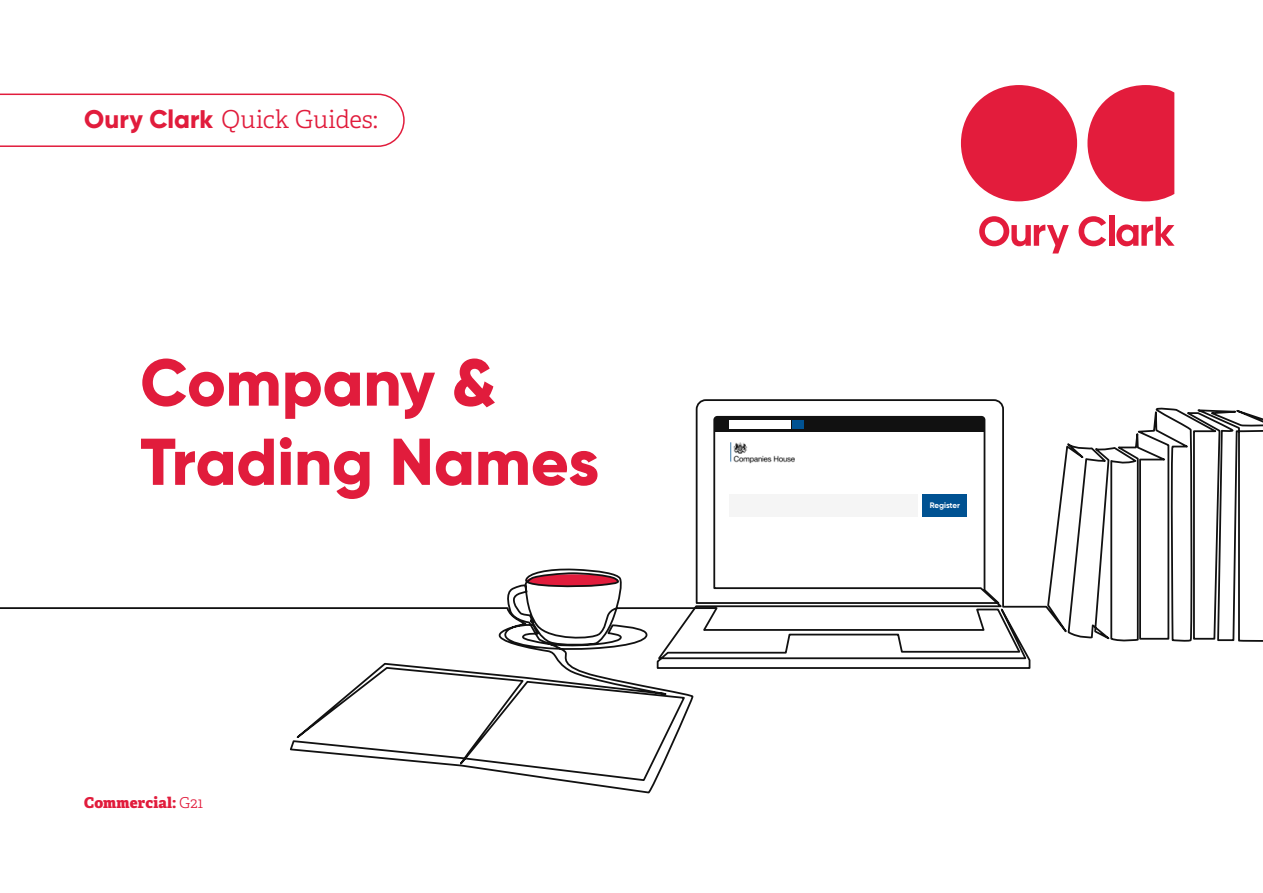
<style>
.page{position:relative;width:1263px;height:893px;background:#fff}
.page>*{position:absolute;margin:0;border:0;box-sizing:border-box;transform-origin:0 0}
.t1{font:800 66px/79.2px "Gilroy";letter-spacing:-.005em;color:#e11c3c}
.t2{font:300 24.75px "Adelle";letter-spacing:-.005em;color:#e11c3c}
.t3{font:800 15px "Adelle";letter-spacing:.005em;color:#e11c3c}
.t4{font:700 7.95px "Gilroy";letter-spacing:-.005em;color:#fff}
.s1{font-family:"Gilroy";font-weight:800;font-size:25.5px}
.s2{font-weight:300}
</style>
<div class="page">
<svg style="left:0;top:399px;width:1263px;height:395px"></svg>
<img style="left:727px;top:439px;width:70px;height:27px">
<div style="left:715px;top:417px;width:269px;height:15px;background:#111"></div>
<div style="left:729px;top:421px;width:62px;height:8px;background:#fff"></div>
<div style="left:792px;top:421px;width:11px;height:8px;background:#005292"></div>
<div style="left:729px;top:495px;width:189px;height:22px;background:#f5f5f5"></div>
<div style="left:922px;top:495px;width:45px;height:22px;background:#005292"></div>
<svg style="left:1078px;top:216px;width:28px;height:30px"></svg>
<div style="left:1109px;top:216px;width:5px;height:30px;background:#e31c3c"></div>
<svg style="left:1116px;top:217px;width:58px;height:29px"></svg>
<div style="left:961px;top:85px;width:116px;height:116px;background:#e31c3c;border-radius:50%"></div>
<svg style="left:1087px;top:85px;width:87px;height:116px;background:#e73f5a"></svg>
<svg style="left:979px;top:216px;width:90px;height:37px"></svg>
<svg style="left:0;top:94px;width:405px;height:53px"></svg>
<p class="t2" style="left:84px;top:104px;width:295px"><span class="s1">Oury Clark</span> Quick Guides:</p>
<h1 class="t1" style="left:140px;top:343px;width:460px">Company &amp;<br>Trading Names</h1>
<p class="t3" style="left:84px;top:793px;width:120px">Commercial: <span class="s2">G21</span></p>
<p class="t4" style="left:930px;top:500px;width:32px">Register</p>
</div>
